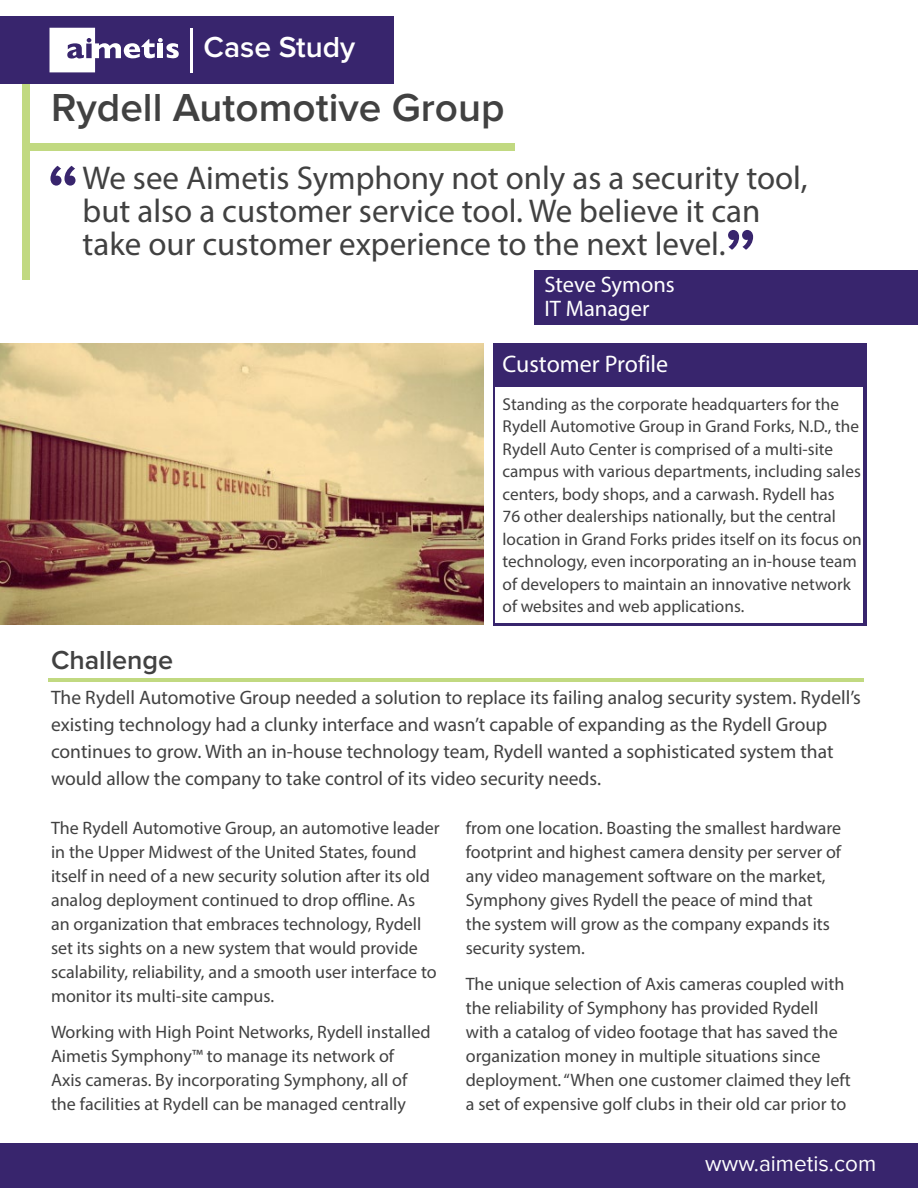
<style>
.page{position:relative;width:918px;height:1188px;background:#fff}
.page>*{position:absolute;margin:0;border:0;box-sizing:border-box;transform-origin:0 0}
.t1{font:600 75.75px "Proxima Nova";color:#38256d}
.t2{font:600 40.5px "Proxima Nova";color:#414141}
.t3{font:33px/33px "Myriad Pro";color:#414141}
.t4{font:600 30px "Proxima Nova";color:#fff}
.t5{font:600 27px "Proxima Nova";color:#414141}
.t6{font:24px "Myriad Pro";color:#fff}
.t7{font:22.5px/24px "Myriad Pro";color:#fff}
.t8{font:22.5px "Proxima Nova";color:#fff}
.t9{font:19.5px/27px "Myriad Pro";color:#414141}
.t10{font:18px/24px "Myriad Pro";color:#414141}
.t11{font:17.25px/22.5px "Myriad Pro";color:#414141}
</style>
<div class="page">
<div style="left:535px;top:270px;width:383px;height:54px;background:#38256d"></div>
<div style="left:0;top:1143px;width:918px;height:45px;background:#38256d"></div>
<div style="left:493px;top:343px;width:374px;height:283px;background:#38256d"></div>
<div style="left:496px;top:387px;width:367px;height:236px;background:#fff"></div>
<div style="left:22px;top:82px;width:7px;height:198px;background:#c1d981"></div>
<div style="left:0;top:16px;width:394px;height:67px;background:#38256d"></div>
<div style="left:29px;top:144px;width:486px;height:7px;background:#c1d981"></div>
<svg style="left:50px;top:28px;width:129px;height:44px"></svg>
<hr style="left:190px;top:28px;width:3px;height:44px;background:#fff">
<img style="left:0;top:343px;width:484px;height:281px">
<hr style="left:48px;top:678px;width:815px;height:3px;background:#c1d981">
<h3 class="t4" style="left:204px;top:31px;width:153px">Case Study</h3>
<h2 class="t2" style="left:51px;top:84px;width:455px">Rydell Automotive Group</h2>
<h3 class="t3" style="left:83px;top:161px;width:726px">We see Aimetis Symphony not only as a security tool, but also a customer service tool. We believe it can take our customer experience to the next level.</h3>
<h1 class="t1" style="left:47px;top:149px;width:34px">“</h1>
<h1 class="t1" style="left:757px;top:266px;width:34px;rotate:-180deg">“</h1>
<p class="t7" style="left:544px;top:272px;width:132px">Steve Symons<br>IT Manager</p>
<h3 class="t6" style="left:503px;top:350px;width:167px">Customer Profile</h3>
<h3 class="t5" style="left:51px;top:645px;width:124px">Challenge</h3>
<p class="t11" style="left:503px;top:393px;width:361px">Standing as the corporate headquarters for the Rydell Automotive Group in Grand Forks, N.D., the Rydell Auto Center is comprised of a multi-site campus with various departments, including sales centers, body shops, and a carwash. Rydell has<br>76 other dealerships nationally, but the central location in Grand Forks prides itself on its focus on technology, even incorporating an in-house team of developers to maintain an innovative network of websites and web applications.</p>
<p class="t9" style="left:51px;top:683px;width:811px">The Rydell Automotive Group needed a solution to replace its failing analog security system. Rydell’s existing technology had a clunky interface and wasn’t capable of expanding as the Rydell Group continues to grow. With an in-house technology team, Rydell wanted a sophisticated system that would allow the company to take control of its video security needs.</p>
<p class="t10" style="left:51px;top:816px;width:390px">The Rydell Automotive Group, an automotive leader in the Upper Midwest of the United States, found itself in need of a new security solution after its old analog deployment continued to drop offline. As<br>an organization that embraces technology, Rydell set its sights on a new system that would provide scalability, reliability, and a smooth user interface to monitor its multi-site campus.</p>
<p class="t10" style="left:51px;top:1020px;width:381px">Working with High Point Networks, Rydell installed Aimetis Symphony™ to manage its network of<br>Axis cameras. By incorporating Symphony, all of the facilities at Rydell can be managed centrally</p>
<p class="t10" style="left:466px;top:816px;width:377px">from one location. Boasting the smallest hardware footprint and highest camera density per server of any video management software on the market, Symphony gives Rydell the peace of mind that the system will grow as the company expands its security system.</p>
<p class="t10" style="left:466px;top:972px;width:387px">The unique selection of Axis cameras coupled with the reliability of Symphony has provided Rydell with a catalog of video footage that has saved the organization money in multiple situations since deployment. “When one customer claimed they left a set of expensive golf clubs in their old car prior to</p>
<p class="t8" style="left:705px;top:1150px;width:172px">www.aimetis.com</p>
</div>
